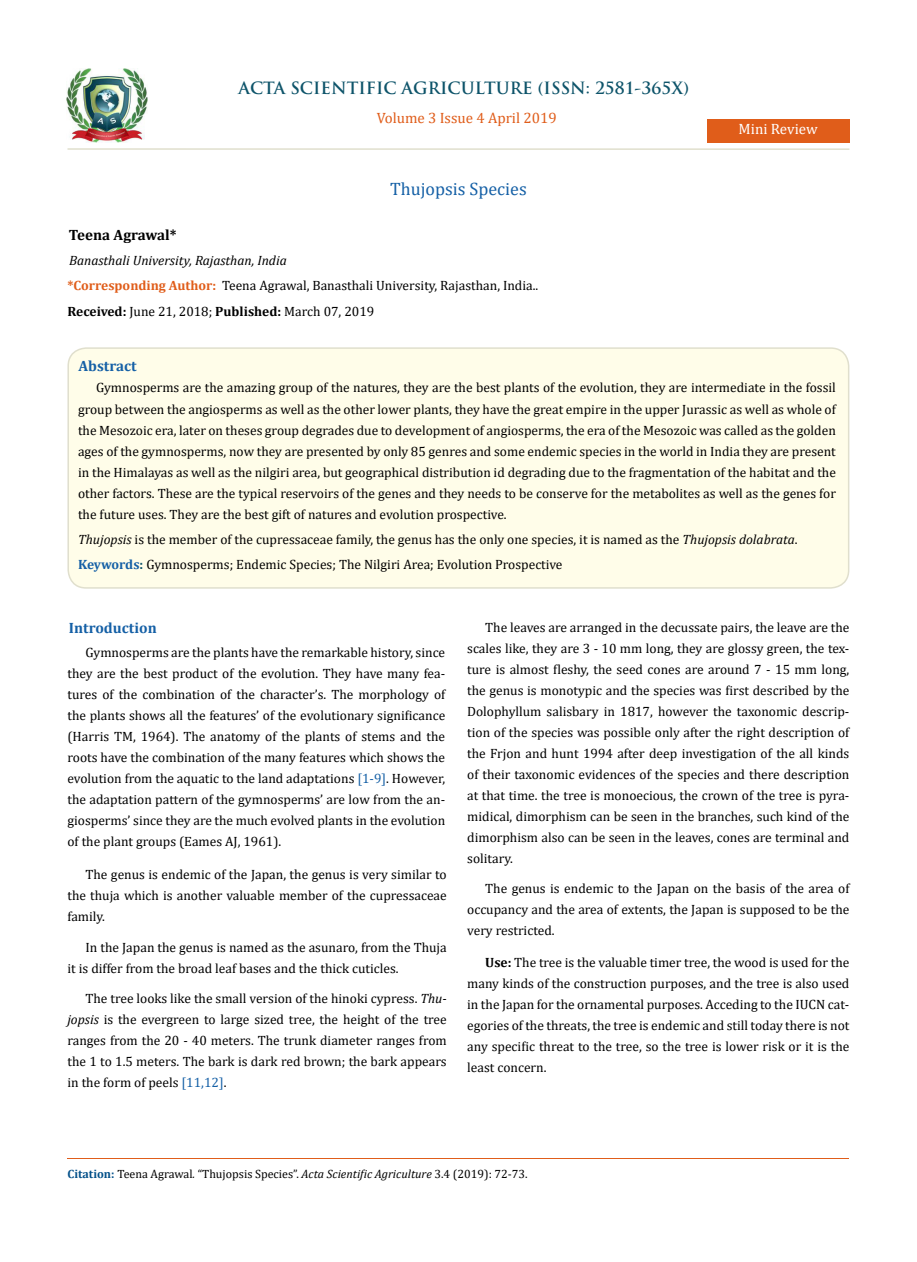
<style>
.page{position:relative;width:917px;height:1262px;background:#fff}
.page>*{position:absolute;margin:0;border:0;box-sizing:border-box;transform-origin:0 0}
.t1{font:18px "Cambria";color:#1560a6}
.t2{font:700 16.5px "Trajan Pro";color:#0e546a}
.t3{font:15px "Cambria";color:#e05d1a}
.t4{font:700 15px "Cambria";color:#1560a6}
.t5{font:700 15px "Cambria";color:#000}
.t6{font:15px "Cambria";color:#fff}
.t7{font:13.5px/21px "Cambria";color:#000;text-align:justify}
.t8{font:12px "Cambria";color:#000}
.s1{font-style:italic}
.s2{font-weight:700;color:#e05d1a}
.s3{font-weight:700}
.s4{font-weight:700;color:#1560a6}
.s5{font-weight:700;color:#0e546a}
.s6{color:#1560a6}
.s7{font-weight:700;color:#035089}
</style>
<div class="page">
<img style="left:67px;top:68px;width:80px;height:74px">
<div style="left:707px;top:119px;width:142px;height:23px;background:#e05d1a"></div>
<div style="left:68px;top:348px;width:780px;height:240px;background:#fffde9;border-radius:18px"></div>
<div style="left:67px;top:347px;width:782px;height:241px;border:2px solid #e0dfcd;border-radius:18px"></div>
<hr style="left:67px;top:1158px;width:782px;height:1px;background:#e05d1a">
<hr style="left:67px;top:148px;width:782px;height:2px;background:#e0dfcd">
<p class="t2" style="left:238px;top:77px;width:452px">ACTA SCIENTIFIC AGRICULTURE (ISSN: 2581-365X)</p>
<p class="t3" style="left:376px;top:109px;width:182px">Volume 3 Issue 4 April 2019</p>
<h1 class="t1" style="left:390px;top:178px;width:138px">Thujopsis Species</h1>
<p class="t5" style="left:69px;top:225px;width:109px">Teena Agrawal*</p>
<p class="t7" style="left:67px;top:247px;width:472px;line-height:25px"><span class="s1">Banasthali University, Rajasthan, India<br></span><span class="s2">*Corresponding Author:</span> Teena Agrawal, Banasthali University, Rajasthan, India..</p>
<p class="t7" style="left:67px;top:301px;width:308px"><span class="s3">Received:</span> June 21, 2018; <span class="s3">Published:</span> March 07, 2019</p>
<p class="t4" style="left:78px;top:355px;width:60px">Abstract</p>
<p class="t6" style="left:738px;top:120px;width:81px">Mini Review</p>
<p class="t7" style="left:78px;top:377px;width:759px;text-indent:18px">Gymnosperms are the amazing group of the natures, they are the best plants of the evolution, they are intermediate in the fossil group between the angiosperms as well as the other lower plants, they have the great empire in the upper Jurassic as well as whole of the Mesozoic era, later on theses group degrades due to development of angiosperms, the era of the Mesozoic was called as the golden ages of the gymnosperms, now they are presented by only 85 genres and some endemic species in the world in India they are present in the Himalayas as well as the nilgiri area, but geographical distribution id degrading due to the fragmentation of the habitat and the other factors. These are the typical reservoirs of the genes and they needs to be conserve for the metabolites as well as the genes for the future uses. They are the best gift of natures and evolution prospective.</p>
<p class="t7" style="left:78px;top:529px;width:721px"><span class="s1">Thujopsis</span> is the member of the cupressaceae family, the genus has the only one species, it is named as the <span class="s1">Thujopsis dolabrata</span>.</p>
<p class="t7" style="left:78px;top:553px;width:486px"><span class="s4">Keywords</span><span class="s5">:</span> Gymnosperms; Endemic Species; The Nilgiri Area; Evolution Prospective</p>
<p class="t4" style="left:69px;top:617px;width:89px">Introduction</p>
<p class="t7" style="left:67px;top:642px;width:379px;text-indent:18px">Gymnosperms are the plants have the remarkable history, since they are the best product of the evolution. They have many fea&shy;tures of the combination of the character’s. The morphology of the plants shows all the features’ of the evolutionary significance (Harris TM, 1964). The anatomy of the plants of stems and the roots have the combination of the many features which shows the evolution from the aquatic to the land adaptations <span class="s6">[1-9]</span>. However, the adaptation pattern of the gymnosperms’ are low from the an&shy;giosperms’ since they are the much evolved plants in the evolution of the plant groups (Eames AJ, 1961).</p>
<p class="t7" style="left:67px;top:864px;width:381px;text-indent:18px">The genus is endemic of the Japan, the genus is very similar to the thuja which is another valuable member of the cupressaceae family.</p>
<p class="t7" style="left:67px;top:937px;width:381px;text-indent:18px">In the Japan the genus is named as the asunaro, from the Thuja it is differ from the broad leaf bases and the thick cuticles.</p>
<p class="t7" style="left:67px;top:988px;width:381px;text-indent:18px">The tree looks like the small version of the hinoki cypress. <span class="s1">Thu&shy;jopsis</span> is the evergreen to large sized tree, the height of the tree ranges from the 20 - 40 meters. The trunk diameter ranges from the 1 to 1.5 meters. The bark is dark red brown; the bark appears in the form of peels <span class="s6">[11,12]</span>.</p>
<p class="t7" style="left:467px;top:616px;width:384px;text-indent:18px">The leaves are arranged in the decussate pairs, the leave are the scales like, they are 3 - 10 mm long, they are glossy green, the tex&shy;ture is almost fleshy, the seed cones are around 7 - 15 mm long, the genus is monotypic and the species was first described by the Dolophyllum salisbary in 1817, however the taxonomic descrip&shy;tion of the species was possible only after the right description of the Frjon and hunt 1994 after deep investigation of the all kinds of their taxonomic evidences of the species and there description at that time. the tree is monoecious, the crown of the tree is pyra&shy;midical, dimorphism can be seen in the branches, such kind of the dimorphism also can be seen in the leaves, cones are terminal and solitary.</p>
<p class="t7" style="left:467px;top:878px;width:384px;text-indent:18px">The genus is endemic to the Japan on the basis of the area of occupancy and the area of extents, the Japan is supposed to be the very restricted.</p>
<p class="t7" style="left:467px;top:951px;width:384px;text-indent:18px"><span class="s3">Use:</span> The tree is the valuable timer tree, the wood is used for the many kinds of the construction purposes, and the tree is also used in the Japan for the ornamental purposes. Acceding to the IUCN cat&shy;egories of the threats, the tree is endemic and still today there is not any specific threat to the tree, so the tree is lower risk or it is the least concern.</p>
<p class="t8" style="left:67px;top:1166px;width:461px"><span class="s7">Citation:</span> Teena Agrawal<span class="s1">.</span> “Thujopsis Species”. <span class="s1">Acta Scientific Agriculture</span> 3.4 (2019): 72-73.</p>
</div>
